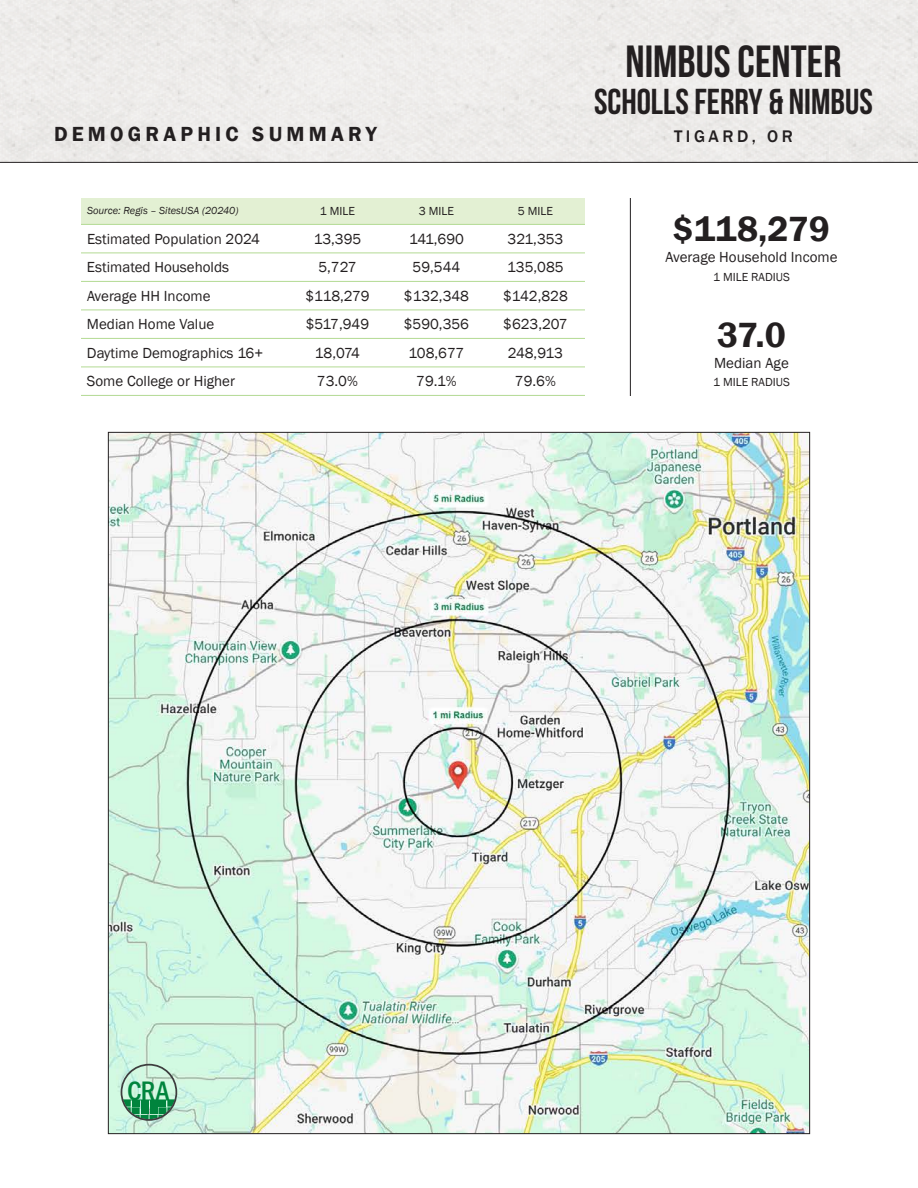
<style>
.page{position:relative;width:918px;height:1188px;background:#fff}
.page>*{position:absolute;margin:0;border:0;box-sizing:border-box;transform-origin:0 0}
.t1{font:45px "Bebas Neue";color:#231f20}
.t2{font:36px "Bebas Neue";color:#231f20}
.t3{font:600 36px "Franklin Gothic";color:#231f20}
.t4{font:500 condensed 27.75px "Franklin Gothic";color:#00843d}
.t5{font:600 21px "Franklin Gothic";letter-spacing:.2em;color:#231f20}
.t6{font:500 17.25px "Franklin Gothic";letter-spacing:.2em;color:#231f20}
.t7{font:15px "Franklin Gothic";color:#231f20}
.t8{font:12px "Franklin Gothic";color:#231f20}
.t9{font:italic 10.5px "Franklin Gothic";color:#231f20}
.s1{font-size:27.45px}
</style>
<div class="page">
<img style="left:110px;top:434px;width:698px;height:698px">
<svg style="left:121px;top:1064px;width:56px;height:57px;background:#97ccaf"></svg>
<hr style="left:630px;top:198px;width:1px;height:198px;background:#231f20">
<svg style="left:81px;top:198px;width:504px;height:55px"></svg>
<svg style="left:81px;top:280px;width:504px;height:87px"></svg>
<hr style="left:81px;top:224px;width:207px;height:1px;background:#b3da93">
<hr style="left:288px;top:224px;width:99px;height:1px;background:#b3da93">
<hr style="left:387px;top:224px;width:99px;height:1px;background:#b3da93">
<hr style="left:486px;top:224px;width:99px;height:1px;background:#b3da93">
<hr style="left:81px;top:253px;width:207px;height:1px;background:#b3da93">
<hr style="left:81px;top:281px;width:207px;height:1px;background:#b3da93">
<hr style="left:288px;top:253px;width:99px;height:1px;background:#b3da93">
<hr style="left:288px;top:281px;width:99px;height:1px;background:#b3da93">
<hr style="left:387px;top:253px;width:99px;height:1px;background:#b3da93">
<hr style="left:387px;top:281px;width:99px;height:1px;background:#b3da93">
<hr style="left:486px;top:253px;width:99px;height:1px;background:#b3da93">
<hr style="left:486px;top:281px;width:99px;height:1px;background:#b3da93">
<hr style="left:81px;top:310px;width:207px;height:1px;background:#b3da93">
<hr style="left:288px;top:310px;width:99px;height:1px;background:#b3da93">
<hr style="left:387px;top:310px;width:99px;height:1px;background:#b3da93">
<hr style="left:486px;top:310px;width:99px;height:1px;background:#b3da93">
<hr style="left:81px;top:338px;width:207px;height:1px;background:#b3da93">
<hr style="left:81px;top:367px;width:207px;height:1px;background:#b3da93">
<hr style="left:81px;top:395px;width:207px;height:1px;background:#b3da93">
<hr style="left:288px;top:338px;width:99px;height:1px;background:#b3da93">
<hr style="left:288px;top:367px;width:99px;height:1px;background:#b3da93">
<hr style="left:288px;top:395px;width:99px;height:1px;background:#b3da93">
<hr style="left:387px;top:338px;width:99px;height:1px;background:#b3da93">
<hr style="left:387px;top:367px;width:99px;height:1px;background:#b3da93">
<hr style="left:387px;top:395px;width:99px;height:1px;background:#b3da93">
<hr style="left:486px;top:338px;width:99px;height:1px;background:#b3da93">
<hr style="left:486px;top:367px;width:99px;height:1px;background:#b3da93">
<hr style="left:486px;top:395px;width:99px;height:1px;background:#b3da93">
<hr style="left:0;top:162px;width:918px;height:1px;background:#231f20">
<h3 class="t5" style="left:54px;top:121px;width:324px">DEMOGRAPHIC SUMMARY</h3>
<p class="t9" style="left:87px;top:204px;width:153px">Source: Regis – SitesUSA (20240)</p>
<p class="t8" style="left:320px;top:204px;width:37px">1 MILE</p>
<p class="t8" style="left:419px;top:204px;width:37px">3 MILE</p>
<p class="t8" style="left:518px;top:204px;width:37px">5 MILE</p>
<p class="t7" style="left:87px;top:230px;width:175px">Estimated Population 2024</p>
<p class="t7" style="left:314px;top:230px;width:49px">13,395</p>
<p class="t7" style="left:409px;top:230px;width:56px">141,690</p>
<p class="t7" style="left:508px;top:230px;width:57px">321,353</p>
<p class="t7" style="left:87px;top:258px;width:144px">Estimated Households</p>
<p class="t7" style="left:318px;top:258px;width:40px">5,727</p>
<p class="t7" style="left:413px;top:258px;width:49px">59,544</p>
<p class="t7" style="left:507px;top:258px;width:58px">135,085</p>
<p class="t7" style="left:87px;top:287px;width:125px">Average HH Income</p>
<p class="t7" style="left:305px;top:287px;width:66px">$118,279</p>
<p class="t7" style="left:404px;top:287px;width:67px">$132,348</p>
<p class="t7" style="left:503px;top:287px;width:66px">$142,828</p>
<p class="t7" style="left:87px;top:315px;width:129px">Median Home Value</p>
<p class="t7" style="left:306px;top:315px;width:65px">$517,949</p>
<p class="t7" style="left:404px;top:315px;width:67px">$590,356</p>
<p class="t7" style="left:503px;top:315px;width:66px">$623,207</p>
<p class="t7" style="left:87px;top:344px;width:178px">Daytime Demographics 16+</p>
<p class="t7" style="left:315px;top:344px;width:47px">18,074</p>
<p class="t7" style="left:409px;top:344px;width:57px">108,677</p>
<p class="t7" style="left:508px;top:344px;width:57px">248,913</p>
<p class="t7" style="left:87px;top:372px;width:150px">Some College or Higher</p>
<p class="t7" style="left:317px;top:372px;width:42px">73.0%</p>
<p class="t7" style="left:416px;top:372px;width:42px">79.1%</p>
<p class="t7" style="left:515px;top:372px;width:42px">79.6%</p>
<h1 class="t1" style="left:626px;top:36px;width:217px">NIMBUS CENTER</h1>
<h2 class="t2" style="left:594px;top:82px;width:280px">SCHOLLS FERRY &amp; NIMBUS</h2>
<p class="t6" style="left:674px;top:125px;width:120px">TIGARD, OR</p>
<h2 class="t3" style="left:673px;top:207px;width:159px">$118,279</h2>
<p class="t7" style="left:666px;top:248px;width:174px">Average Household Income</p>
<p class="t8" style="left:713px;top:270px;width:78px">1 MILE RADIUS</p>
<h2 class="t3" style="left:717px;top:312px;width:70px">37.0</h2>
<p class="t7" style="left:714px;top:353px;width:76px">Median Age</p>
<p class="t8" style="left:713px;top:375px;width:78px">1 MILE RADIUS</p>
<h3 class="t4" style="left:127px;top:1073px;width:44px"><span class="s1">C</span>RA</h3>
</div>
